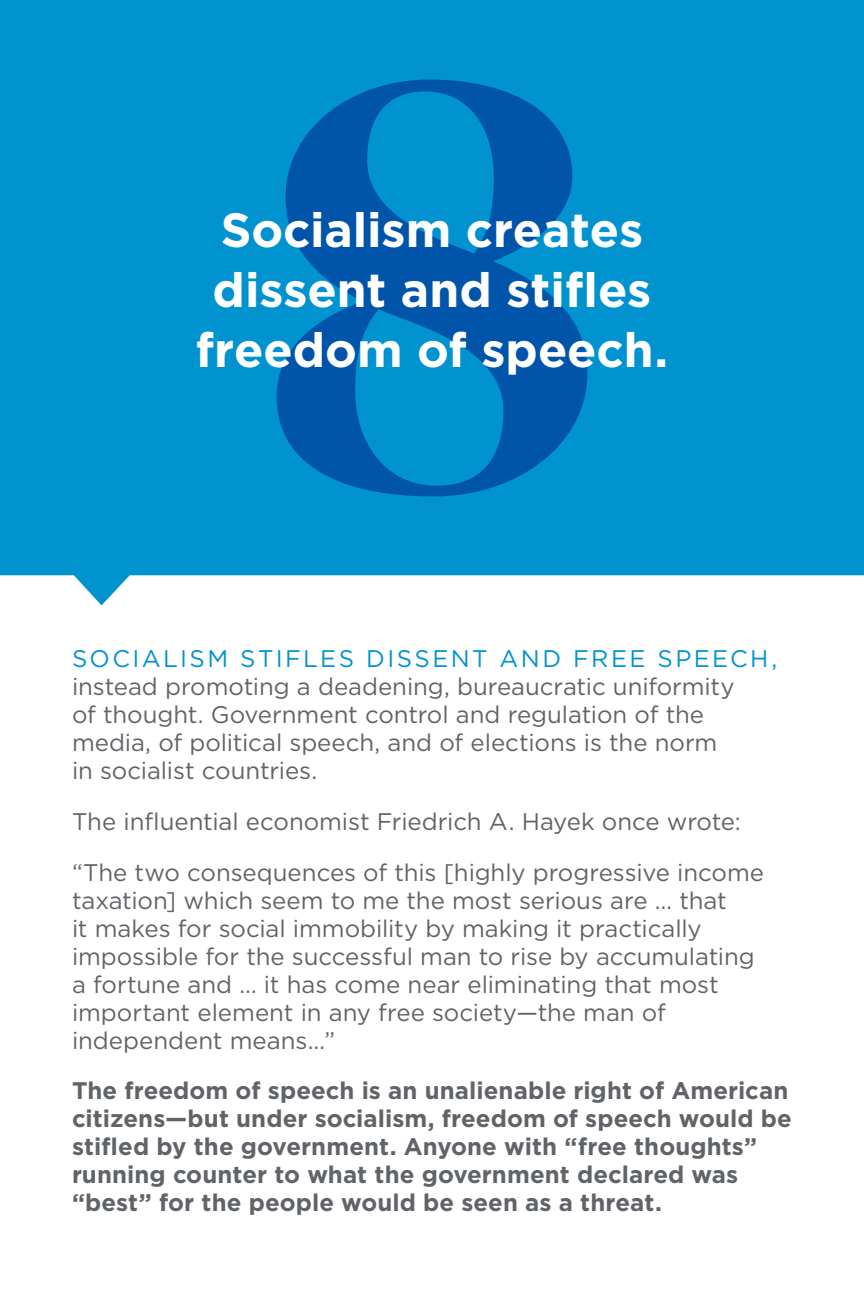
<style>
.page{position:relative;width:864px;height:1296px;background:#fff}
.page>*{position:absolute;margin:0;border:0;box-sizing:border-box;transform-origin:0 0}
._9_Points{font:700 48px/60px "Gotham";color:#fff;text-align:center}
.Body_Copy{font:24px/28px "Gotham";letter-spacing:-.005em;color:#606468}
.Body_Copy-2{font:700 24px/28px "Gotham";letter-spacing:.005em;color:#606468}
.Body_Intro{font:24px/28px "Gotham";color:#606468}
.s1{color:#0093d0}
</style>
<div class="page">
<div style="left:0;top:0;width:864px;height:605px;background:#0093d0"></div>
<svg style="left:277px;top:80px;width:310px;height:416px;background:#0072bb"></svg>
<p class="_9_Points" style="left:196px;top:200px;width:474px">Socialism creates dissent and stifles freedom of speech.</p>
<p class="Body_Intro" style="left:72px;top:644px;width:707px"><span class="s1">SOCIALISM STIFLES DISSENT AND FREE SPEECH, </span>instead promoting a deadening, bureaucratic uniformity<br>of thought. Government control and regulation of the media, of political speech, and of elections is the norm<br>in socialist countries.</p>
<p class="Body_Copy" style="left:72px;top:807px;width:670px">The influential economist Friedrich A. Hayek once wrote:</p>
<p class="Body_Copy" style="left:72px;top:858px;width:694px">“The two consequences of this [highly progressive income taxation] which seem to me the most serious are … that<br>it makes for social immobility by making it practically impossible for the successful man to rise by accumulating a fortune and … it has come near eliminating that most important element in any free society—the man of independent means…”</p>
<p class="Body_Copy-2" style="left:72px;top:1077px;width:721px">The freedom of speech is an unalienable right of American citizens—but under socialism, freedom of speech would be stifled by the government. Anyone with “free thoughts” running counter to what the government declared was “best” for the people would be seen as a threat.</p>
</div>
